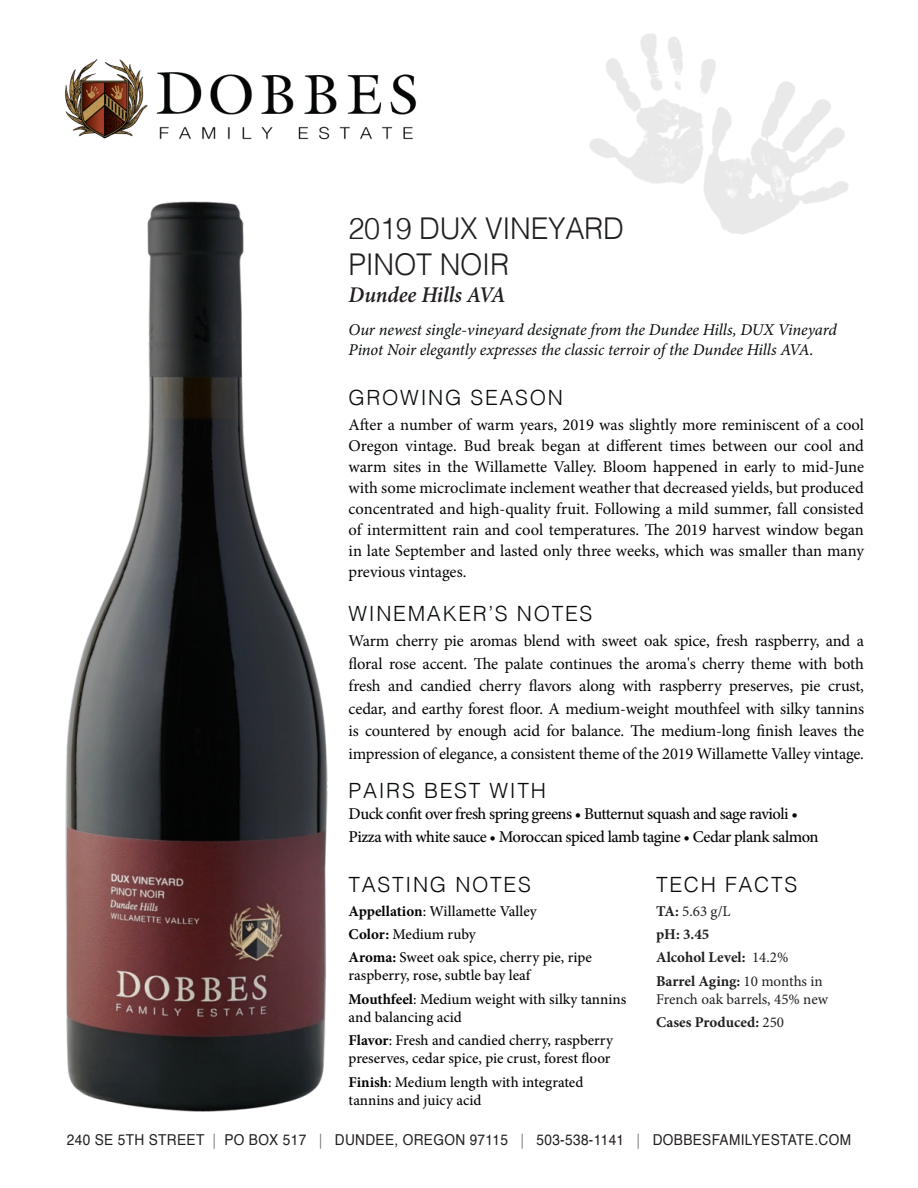
<style>
.page{position:relative;width:918px;height:1188px;background:#fff}
.page>*{position:absolute;margin:0;border:0;box-sizing:border-box;transform-origin:0 0}
.t1{font:300 30px/36px "Helvetica";letter-spacing:-.01em;color:#231f20;scale:.96 1}
.t2{font:italic 600 22.5px "Minion Pro";letter-spacing:-.005em;color:#231f20;scale:.96 1}
.t3{font:300 21px "Helvetica";letter-spacing:.08em;color:#070b0a}
.t4{font:16.5px/21px "Minion Pro";letter-spacing:-.01em;color:#040503;text-align:justify}
.t5{font:italic 16.5px/19.5px "Minion Pro";letter-spacing:-.01em;color:#070b0a}
.t6{font:500 16.5px/22.5px "Minion Pro";letter-spacing:-.03em;color:#040503}
.t7{font:500 15px/18px "Minion Pro";color:#040503}
.t8{font:15px "Helvetica";letter-spacing:.025em;color:#231f20;scale:.91 1}
.t9{font:15px/18px "Minion Pro";letter-spacing:-.005em;color:#231f20}
.t10{font:700 15px "Minion Pro";color:#231f20}
.s1{font-weight:700}
.s2{font-weight:400}
.s3{font-weight:300;color:#67676a}
</style>
<div class="page">
<img style="left:706px;top:81px;width:142px;height:154px">
<img style="left:589px;top:33px;width:137px;height:165px">
<img style="left:65px;top:201px;width:263px;height:911px">
<img style="left:65px;top:59px;width:352px;height:81px">
<p class="t1" style="left:349px;top:208px;width:288px">2019 DUX VINEYARD<br>PINOT NOIR</p>
<p class="t2" style="left:349px;top:279px;width:165px">Dundee Hills AVA</p>
<p class="t5" style="left:349px;top:320px;width:490px">Our newest single-vineyard designate from the Dundee Hills, DUX Vineyard<br>Pinot Noir elegantly expresses the classic terroir of the Dundee Hills AVA.</p>
<p class="t3" style="left:349px;top:380px;width:216px">GROWING SEASON</p>
<p class="t4" style="left:349px;top:414px;width:517px">After a number of warm years, 2019 was slightly more reminiscent of a cool Oregon vintage. Bud break began at different times between our cool and warm sites in the Willamette Valley. Bloom happened in early to mid-June with some microclimate inclement weather that decreased yields, but produced concentrated and high-quality fruit. Following a mild summer, fall consisted of intermittent rain and cool temperatures. The 2019 harvest window began in late September and lasted only three weeks, which was smaller than many previous vintages.</p>
<p class="t3" style="left:349px;top:596px;width:245px">WINEMAKER’S NOTES</p>
<p class="t4" style="left:349px;top:630px;width:517px;line-height:22.5px">Warm cherry pie aromas blend with sweet oak spice, fresh raspberry, and a floral rose accent. The palate continues the aroma's cherry theme with both fresh and candied cherry flavors along with raspberry preserves, pie crust, cedar, and earthy forest floor. A medium-weight mouthfeel with silky tannins is countered by enough acid for balance. The medium-long finish leaves the impression of elegance, a consistent theme of the 2019 Willamette Valley vintage.</p>
<p class="t3" style="left:349px;top:773px;width:199px">PAIRS BEST WITH</p>
<p class="t6" style="left:349px;top:803px;width:472px">Duck confit over fresh spring greens • Butternut squash and sage ravioli •<br>Pizza with white sauce • Moroccan spiced lamb tagine • Cedar plank salmon</p>
<p class="t3" style="left:349px;top:866px;width:184px">TASTING NOTES</p>
<p class="t7" style="left:349px;top:902px;width:190px"><span class="s1">Appellation</span>: Willamette Valley</p>
<p class="t7" style="left:349px;top:925px;width:129px"><span class="s1">Color:</span> Medium ruby</p>
<p class="t7" style="left:349px;top:949px;width:245px"><span class="s1">Aroma:</span> Sweet oak spice, cherry pie, ripe raspberry, rose, subtle bay leaf</p>
<p class="t7" style="left:349px;top:990px;width:279px"><span class="s1">Mouthfeel</span>: Medium weight with silky tannins and balancing acid</p>
<p class="t7" style="left:349px;top:1032px;width:266px"><span class="s1">Flavor</span>: Fresh and candied cherry, raspberry preserves, cedar spice, pie crust, forest floor</p>
<p class="t7" style="left:349px;top:1073px;width:236px"><span class="s1">Finish</span>: Medium length with integrated tannins and juicy acid</p>
<p class="t3" style="left:656px;top:866px;width:143px">TECH FACTS</p>
<p class="t9" style="left:656px;top:902px;width:76px"><span class="s1">TA:</span> 5.63 g/L</p>
<p class="t10" style="left:656px;top:924px;width:55px">pH: 3.45</p>
<p class="t10" style="left:656px;top:947px;width:134px">Alcohol Level: <span class="s2">14.2%</span></p>
<p class="t9" style="left:656px;top:972px;width:174px"><span class="s1">Barrel Aging:</span> 10 months in<br>French oak barrels, 45% new</p>
<p class="t10" style="left:656px;top:1012px;width:130px">Cases Produced: <span class="s2">250</span></p>
<p class="t8" style="left:67px;top:1128px;width:863px">240 SE 5TH STREET <span class="s3">|</span> PO BOX 517 <span class="s3">|</span> DUNDEE, OREGON 97115 <span class="s3">|</span> 503-538-1141 <span class="s3">|</span> DOBBESFAMILYESTATE.COM</p>
</div>
